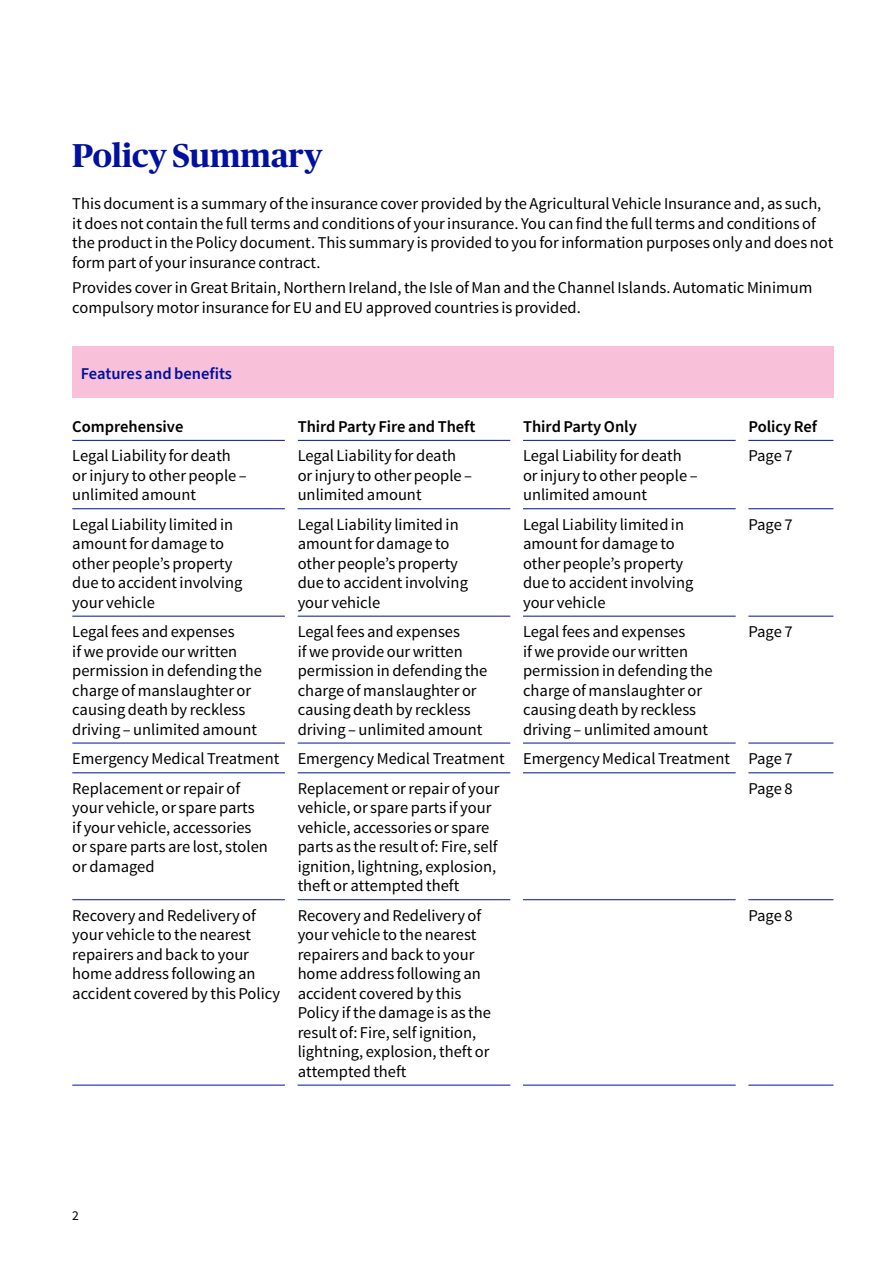
<style>
.page{position:relative;width:893px;height:1263px;background:#fff}
.page>*{position:absolute;margin:0;border:0;box-sizing:border-box;transform-origin:0 0}
.t1{font:700 33px "Publico Headline";color:#00109f}
.t2{font:16.5px/19.5px "Source Sans Pro";color:#000}
.t3{font:600 16.5px "Source Sans Pro";color:#000}
.t4{font:600 16.5px "Source Sans Pro";color:#00109f}
.t5{font:13.5px "Source Sans Pro";color:#000}
</style>
<div class="page">
<div style="left:72px;top:347px;width:761px;height:51px;background:#f8c1d9"></div>
<hr style="left:72px;top:440px;width:213px;height:1px;background:#00109f">
<hr style="left:298px;top:440px;width:212px;height:1px;background:#00109f">
<hr style="left:523px;top:440px;width:213px;height:1px;background:#00109f">
<hr style="left:748px;top:440px;width:85px;height:1px;background:#00109f">
<hr style="left:72px;top:508px;width:213px;height:1px;background:#00109f">
<hr style="left:298px;top:508px;width:212px;height:1px;background:#00109f">
<hr style="left:523px;top:508px;width:213px;height:1px;background:#00109f">
<hr style="left:748px;top:508px;width:85px;height:1px;background:#00109f">
<hr style="left:72px;top:616px;width:213px;height:1px;background:#00109f">
<hr style="left:298px;top:616px;width:212px;height:1px;background:#00109f">
<hr style="left:523px;top:616px;width:213px;height:1px;background:#00109f">
<hr style="left:748px;top:616px;width:85px;height:1px;background:#00109f">
<hr style="left:72px;top:743px;width:213px;height:1px;background:#00109f">
<hr style="left:298px;top:743px;width:212px;height:1px;background:#00109f">
<hr style="left:523px;top:743px;width:213px;height:1px;background:#00109f">
<hr style="left:748px;top:743px;width:85px;height:1px;background:#00109f">
<hr style="left:72px;top:772px;width:213px;height:1px;background:#00109f">
<hr style="left:298px;top:772px;width:212px;height:1px;background:#00109f">
<hr style="left:523px;top:772px;width:213px;height:1px;background:#00109f">
<hr style="left:748px;top:772px;width:85px;height:1px;background:#00109f">
<hr style="left:72px;top:899px;width:213px;height:1px;background:#00109f">
<hr style="left:298px;top:899px;width:212px;height:1px;background:#00109f">
<hr style="left:523px;top:899px;width:213px;height:1px;background:#00109f">
<hr style="left:748px;top:899px;width:85px;height:1px;background:#00109f">
<hr style="left:72px;top:1085px;width:213px;height:1px;background:#00109f">
<hr style="left:298px;top:1085px;width:212px;height:1px;background:#00109f">
<hr style="left:523px;top:1085px;width:213px;height:1px;background:#00109f">
<hr style="left:748px;top:1085px;width:85px;height:1px;background:#00109f">
<h1 class="t1" style="left:72px;top:131px;width:252px">Policy Summary</h1>
<p class="t2" style="left:72px;top:194px;width:762px">This document is a summary of the insurance cover provided by the Agricultural Vehicle Insurance and, as such, it does not contain the full terms and conditions of your insurance. You can find the full terms and conditions of the product in the Policy document. This summary is provided to you for information purposes only and does not form part of your insurance contract.</p>
<p class="t2" style="left:72px;top:278px;width:742px">Provides cover in Great Britain, Northern Ireland, the Isle of Man and the Channel Islands. Automatic Minimum compulsory motor insurance for EU and EU approved countries is provided.</p>
<p class="t4" style="left:81px;top:362px;width:153px">Features and benefits</p>
<p class="t3" style="left:72px;top:415px;width:113px">Comprehensive</p>
<p class="t3" style="left:298px;top:415px;width:179px">Third Party Fire and Theft</p>
<p class="t3" style="left:523px;top:415px;width:115px">Third Party Only</p>
<p class="t3" style="left:748px;top:415px;width:70px">Policy Ref</p>
<p class="t2" style="left:72px;top:446px;width:176px">Legal Liability for death or injury to other people – unlimited amount</p>
<p class="t2" style="left:298px;top:446px;width:176px">Legal Liability for death or injury to other people – unlimited amount</p>
<p class="t2" style="left:523px;top:446px;width:176px">Legal Liability for death or injury to other people – unlimited amount</p>
<p class="t2" style="left:748px;top:446px;width:46px">Page 7</p>
<p class="t2" style="left:72px;top:515px;width:172px">Legal Liability limited in amount for damage to other people’s property due to accident involving your vehicle</p>
<p class="t2" style="left:298px;top:515px;width:172px">Legal Liability limited in amount for damage to other people’s property due to accident involving your vehicle</p>
<p class="t2" style="left:523px;top:515px;width:172px">Legal Liability limited in amount for damage to other people’s property due to accident involving your vehicle</p>
<p class="t2" style="left:748px;top:515px;width:46px">Page 7</p>
<p class="t2" style="left:72px;top:622px;width:191px">Legal fees and expenses<br>if we provide our written permission in defending the charge of manslaughter or causing death by reckless driving – unlimited amount</p>
<p class="t2" style="left:298px;top:622px;width:191px">Legal fees and expenses<br>if we provide our written permission in defending the charge of manslaughter or causing death by reckless driving – unlimited amount</p>
<p class="t2" style="left:523px;top:622px;width:191px">Legal fees and expenses<br>if we provide our written permission in defending the charge of manslaughter or causing death by reckless driving – unlimited amount</p>
<p class="t2" style="left:748px;top:622px;width:46px">Page 7</p>
<p class="t2" style="left:72px;top:744px;width:722px;line-height:29.7px">Emergency Medical Treatment Emergency Medical Treatment Emergency Medical Treatment Page 7<br>Replacement or repair of</p>
<p class="t2" style="left:72px;top:798px;width:197px">your vehicle, or spare parts<br>if your vehicle, accessories or spare parts are lost, stolen or damaged</p>
<p class="t2" style="left:298px;top:779px;width:203px">Replacement or repair of your vehicle, or spare parts if your vehicle, accessories or spare parts as the result of: Fire, self ignition, lightning, explosion, theft or attempted theft</p>
<p class="t2" style="left:748px;top:779px;width:46px">Page 8</p>
<p class="t2" style="left:72px;top:906px;width:209px">Recovery and Redelivery of your vehicle to the nearest repairers and back to your home address following an accident covered by this Policy</p>
<p class="t2" style="left:298px;top:906px;width:195px">Recovery and Redelivery of your vehicle to the nearest repairers and back to your home address following an accident covered by this<br>Policy if the damage is as the result of: Fire, self ignition, lightning, explosion, theft or attempted theft</p>
<p class="t2" style="left:748px;top:906px;width:46px">Page 8</p>
<p class="t5" style="left:72px;top:1207px;width:8px">2</p>
</div>
